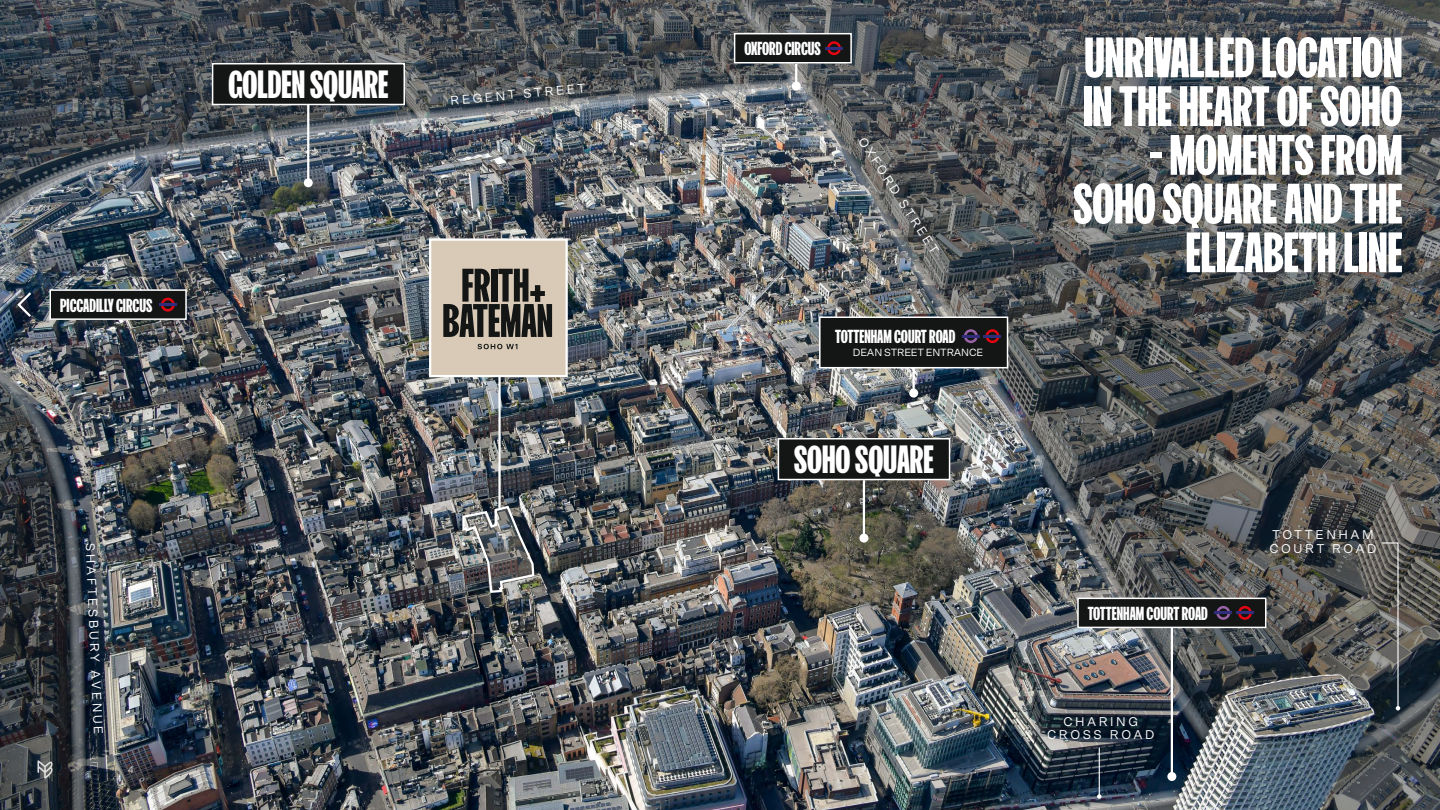
<style>
.page{position:relative;width:1440px;height:810px;background:#fff}
.page>*{position:absolute;margin:0;border:0;box-sizing:border-box;transform-origin:0 0}
.t1{font:54.75px/48.8px "FK Screamer Upright";color:#fff}
.t2{font:37.5px "FK Screamer Upright";color:#fff}
.t3{font:18px "FK Screamer Upright";color:#fff}
.t4{font:12.75px/13.5px "Scto Grotesk A";letter-spacing:.2em;color:#fff}
.t5{font:10.5px "Scto Grotesk A";letter-spacing:-.015em;color:#fff}
.t6{font:9.75px "Scto Grotesk A";color:#dddcdc}
</style>
<div class="page">
<img style="left:1221px;top:0;width:219px;height:810px">
<img style="left:1221px;top:84px;width:154px;height:726px">
<img style="left:0;top:0;width:1221px;height:810px">
<hr style="left:1099px;top:747px;width:1px;height:50px;background:#fff">
<img style="left:1032px;top:783px;width:157px;height:27px">
<div style="left:735px;top:34px;width:116px;height:29px;background:#141615"></div>
<svg style="left:827px;top:41px;width:14px;height:14px"></svg>
<hr style="left:826px;top:47px;width:17px;height:3px;background:#302d7a">
<div style="left:734px;top:33px;width:118px;height:31px;border:2px solid #fff"></div>
<svg style="left:16px;top:290px;width:18px;height:29px"></svg>
<div style="left:50px;top:290px;width:136px;height:29px;background:#141615"></div>
<svg style="left:161px;top:298px;width:14px;height:14px"></svg>
<hr style="left:159px;top:303px;width:17px;height:3px;background:#302d7a">
<div style="left:50px;top:289px;width:137px;height:31px;border:2px solid #fff"></div>
<div style="left:820px;top:317px;width:188px;height:51px;background:#141615"></div>
<svg style="left:964px;top:329px;width:14px;height:14px"></svg>
<hr style="left:962px;top:335px;width:17px;height:3px;background:#302d7a">
<svg style="left:986px;top:329px;width:13px;height:14px"></svg>
<hr style="left:984px;top:335px;width:17px;height:3px;background:#302d7a">
<div style="left:819px;top:316px;width:189px;height:52px;border:2px solid #fff"></div>
<hr style="left:913px;top:368px;width:2px;height:25px;background:#fff">
<div style="left:909px;top:389px;width:9px;height:9px;background:#fff;border-radius:50%"></div>
<div style="left:1078px;top:598px;width:188px;height:29px;background:#141615"></div>
<svg style="left:1215px;top:606px;width:38px;height:14px"></svg>
<div style="left:1077px;top:598px;width:189px;height:30px;border:2px solid #fff"></div>
<hr style="left:1171px;top:627px;width:2px;height:149px;background:#fff">
<div style="left:1167px;top:772px;width:9px;height:9px;background:#fff;border-radius:50%"></div>
<svg style="left:1343px;top:542px;width:97px;height:215px;background:#525556"></svg>
<svg style="left:37px;top:760px;width:15px;height:19px"></svg>
<p class="t2" style="left:228px;top:65px;width:162px">GOLDEN SQUARE</p>
<p class="t4" style="left:450px;top:94px;width:137px;rotate:-6deg">REGENT STREET</p>
<p class="t3" style="left:60px;top:296px;width:94px">PICCADILLY CIRCUS</p>
<p class="t4" style="left:98px;top:543px;width:193px;rotate:88deg">SHAFTESBURY AVENUE</p>
<p class="t6" style="left:128px;top:763px;width:8px">4</p>
<p class="t3" style="left:744px;top:39px;width:78px">OXFORD CIRCUS</p>
<p class="t4" style="left:867px;top:134px;width:138px;rotate:57deg">OXFORD STREET</p>
<p class="t3" style="left:835px;top:327px;width:122px">TOTTENHAM COURT ROAD</p>
<p class="t5" style="left:853px;top:346px;width:132px">DEAN STREET ENTRANCE</p>
<p class="t2" style="left:794px;top:440px;width:141px">SOHO SQUARE</p>
<p class="t1" style="left:1083px;top:34px;width:321px">UNRIVALLED LOCATION<br>IN THE HEART OF SOHO</p>
<p class="t1" style="left:1073px;top:132px;width:331px;text-align:right">- MOMENTS FROM<br>SOHO SQUARE AND THE<br>ELIZABETH LINE</p>
<p class="t3" style="left:1088px;top:604px;width:122px">TOTTENHAM COURT ROAD</p>
<p class="t4" style="left:1047px;top:714px;width:109px;text-align:center">CHARING<br>CROSS ROAD</p>
<p class="t4" style="left:1269px;top:528px;width:109px">TOTTENHAM<br>COURT ROAD</p>
</div>
